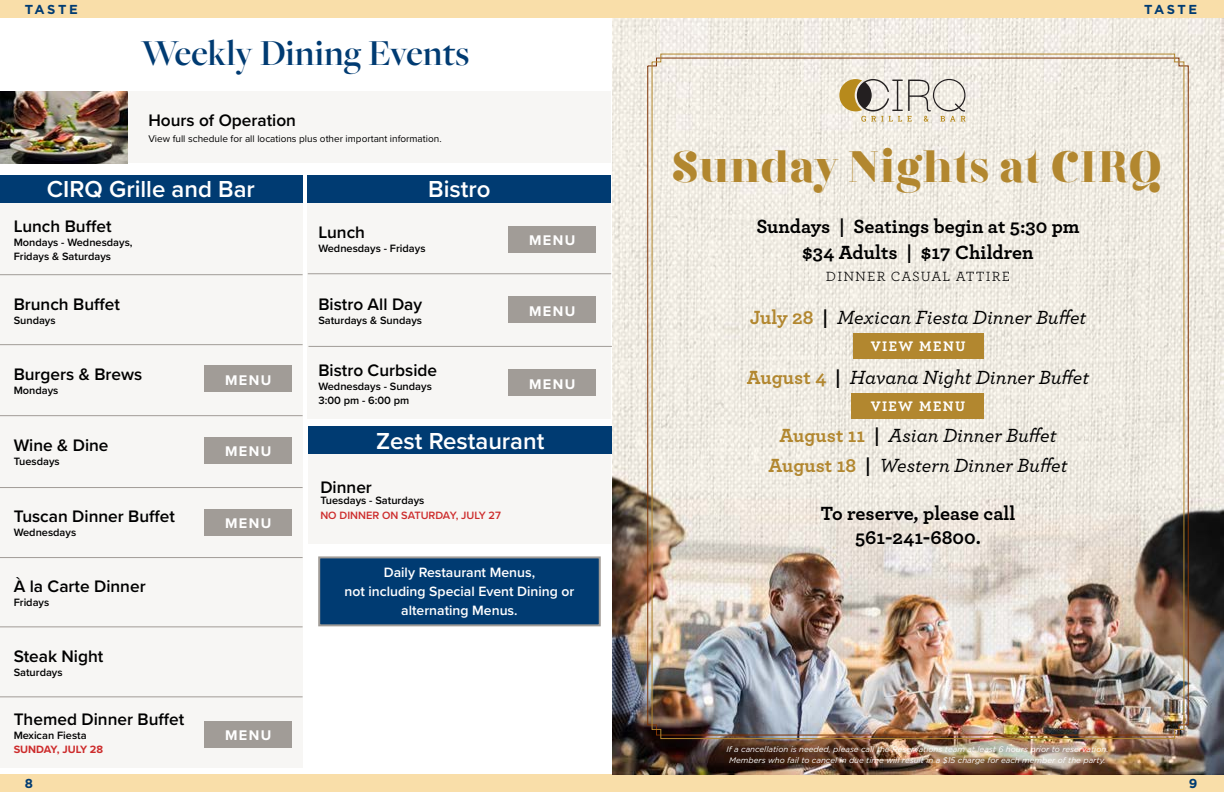
<style>
.page{position:relative;width:1224px;height:792px;background:#fff}
.page>*{position:absolute;margin:0;border:0;box-sizing:border-box;transform-origin:0 0}
.t1{font:700 44px "Flabbergast";letter-spacing:-.03em;color:#b2872f}
.t2{font:600 38px "Freight Big Pro";color:#003b72}
.t3{font:600 24px "Proxima Nova";color:#fff}
.t4{font:italic 500 20px/30px "Archer";color:#000;text-align:center}
.t5{font:700 20px/26px "Archer";color:#000;text-align:center}
.t6{font:600 17.3px "Proxima Nova";color:#000}
.t7{font:700 14.5px "Proxima Nova";letter-spacing:.1em;color:#fff}
.t8{font:700 14.5px "Archer";letter-spacing:.1em;color:#fff}
.t9{font:600 14px/19.4px "Proxima Nova";color:#fff;text-align:center}
.t10{font:14px "Archer";letter-spacing:.08em;color:#000}
.t11{font:700 13px "Gotham";letter-spacing:.19em;color:#003b72}
.t12{font:600 11px/14px "Proxima Nova";color:#000}
.t13{font:600 11px "Proxima Nova";color:#cd2c2c}
.t14{font:700 11px "Proxima Nova";color:#cd2c2c}
.t15{font:10px "Proxima Nova";color:#000}
.t16{font:italic 8px/11px "Gotham";color:#fff;text-align:center}
.s1{font-weight:700;font-style:normal;color:#b2872f}
.s2{font-weight:700;font-style:normal}
</style>
<div class="page">
<div style="left:0;top:0;width:612px;height:18px;background:#f9dea9"></div>
<div style="left:0;top:774px;width:612px;height:18px;background:#f9dea9"></div>
<div style="left:612px;top:0;width:612px;height:18px;background:#f9dea9"></div>
<div style="left:612px;top:774px;width:612px;height:18px;background:#f9dea9"></div>
<div style="left:91px;top:91px;width:520px;height:72px;background:#f7f6f4"></div>
<img style="left:0;top:91px;width:127px;height:72px">
<div style="left:308px;top:454px;width:303px;height:90px;background:#f7f6f4"></div>
<div style="left:308px;top:203px;width:303px;height:216px;background:#f7f6f4"></div>
<div style="left:0;top:175px;width:303px;height:28px;background:#003b72"></div>
<div style="left:308px;top:175px;width:303px;height:28px;background:#003b72"></div>
<hr style="left:308px;top:274px;width:303px;height:1px;background:#a19c97">
<hr style="left:308px;top:346px;width:304px;height:1px;background:#a19c97">
<div style="left:308px;top:426px;width:304px;height:28px;background:#003b72"></div>
<div style="left:0;top:203px;width:303px;height:565px;background:#f7f6f4"></div>
<hr style="left:0;top:274px;width:303px;height:1px;background:#a19c97">
<hr style="left:0;top:415px;width:303px;height:1px;background:#a19c97">
<hr style="left:0;top:487px;width:303px;height:1px;background:#a19c97">
<hr style="left:0;top:557px;width:303px;height:1px;background:#a19c97">
<hr style="left:0;top:627px;width:303px;height:1px;background:#a19c97">
<hr style="left:0;top:697px;width:303px;height:1px;background:#a19c97">
<hr style="left:0;top:344px;width:303px;height:1px;background:#a19c97">
<div style="left:319px;top:557px;width:281px;height:68px;background:#003b72"></div>
<div style="left:318px;top:556px;width:283px;height:70px;border:2px solid #a19c97"></div>
<div style="left:205px;top:722px;width:87px;height:26px;background:#a19c97"></div>
<img style="left:612px;top:18px;width:612px;height:756px">
<img style="left:652px;top:54px;width:532px;height:685px">
<svg style="left:839px;top:79px;width:127px;height:43px;background:#cfc6b5"></svg>
<div style="left:853px;top:334px;width:130px;height:25px;background:#b2872f"></div>
<div style="left:509px;top:370px;width:87px;height:26px;background:#a19c97"></div>
<div style="left:205px;top:438px;width:87px;height:26px;background:#a19c97"></div>
<div style="left:205px;top:510px;width:87px;height:26px;background:#a19c97"></div>
<div style="left:205px;top:366px;width:87px;height:26px;background:#a19c97"></div>
<div style="left:852px;top:393px;width:132px;height:25px;background:#b2872f"></div>
<div style="left:509px;top:297px;width:87px;height:26px;background:#a19c97"></div>
<div style="left:509px;top:226px;width:87px;height:26px;background:#a19c97"></div>
<p class="t11" style="left:25px;top:1px;width:55px">TASTE</p>
<h2 class="t2" style="left:141px;top:28px;width:330px">Weekly Dining Events</h2>
<h3 class="t6" style="left:148px;top:107px;width:149px">Hours of Operation</h3>
<p class="t15" style="left:148px;top:132px;width:295px">View full schedule for all locations plus other important information.</p>
<h3 class="t3" style="left:47px;top:171px;width:209px">CIRQ Grille and Bar</h3>
<h3 class="t3" style="left:428px;top:171px;width:64px">Bistro</h3>
<h3 class="t6" style="left:14px;top:213px;width:99px">Lunch Buffet</h3>
<p class="t12" style="left:14px;top:235px;width:120px">Mondays - Wednesdays,<br>Fridays &amp; Saturdays</p>
<h3 class="t6" style="left:14px;top:291px;width:108px">Brunch Buffet</h3>
<p class="t12" style="left:14px;top:313px;width:44px">Sundays</p>
<h3 class="t6" style="left:14px;top:361px;width:130px">Burgers &amp; Brews</h3>
<p class="t12" style="left:14px;top:383px;width:46px">Mondays</p>
<h3 class="t7" style="left:225px;top:369px;width:48px">MENU</h3>
<h3 class="t6" style="left:318px;top:220px;width:48px">Lunch</h3>
<p class="t12" style="left:318px;top:241px;width:109px">Wednesdays - Fridays</p>
<h3 class="t6" style="left:318px;top:292px;width:105px">Bistro All Day</h3>
<p class="t12" style="left:318px;top:313px;width:105px">Saturdays &amp; Sundays</p>
<h3 class="t6" style="left:318px;top:357px;width:120px">Bistro Curbside</h3>
<p class="t12" style="left:318px;top:379px;width:115px">Wednesdays - Sundays<br>3:00 pm - 6:00 pm</p>
<h3 class="t7" style="left:529px;top:229px;width:48px">MENU</h3>
<h3 class="t7" style="left:529px;top:300px;width:48px">MENU</h3>
<h3 class="t7" style="left:529px;top:373px;width:48px">MENU</h3>
<h3 class="t6" style="left:14px;top:432px;width:96px">Wine &amp; Dine</h3>
<p class="t12" style="left:14px;top:454px;width:48px">Tuesdays</p>
<h3 class="t6" style="left:14px;top:504px;width:163px">Tuscan Dinner Buffet</h3>
<p class="t12" style="left:14px;top:525px;width:64px">Wednesdays</p>
<h3 class="t6" style="left:14px;top:573px;width:134px">À la Carte Dinner</h3>
<p class="t12" style="left:14px;top:595px;width:37px">Fridays</p>
<h3 class="t6" style="left:14px;top:643px;width:91px">Steak Night</h3>
<p class="t12" style="left:14px;top:665px;width:51px">Saturdays</p>
<h3 class="t6" style="left:14px;top:706px;width:172px">Themed Dinner Buffet</h3>
<p class="t12" style="left:14px;top:728px;width:74px">Mexican Fiesta</p>
<p class="t14" style="left:14px;top:741px;width:91px">SUNDAY, JULY 28</p>
<p class="t11" style="left:25px;top:775px;width:10px">8</p>
<h3 class="t7" style="left:225px;top:441px;width:48px">MENU</h3>
<h3 class="t7" style="left:225px;top:513px;width:48px">MENU</h3>
<h3 class="t7" style="left:225px;top:725px;width:48px">MENU</h3>
<h3 class="t3" style="left:376px;top:423px;width:170px">Zest Restaurant</h3>
<h3 class="t6" style="left:320px;top:474px;width:53px">Dinner</h3>
<p class="t12" style="left:320px;top:493px;width:106px">Tuesdays - Saturdays</p>
<p class="t13" style="left:320px;top:507px;width:182px">NO DINNER ON SATURDAY, JULY 27</p>
<p class="t9" style="left:345px;top:562px;width:231px">Daily Restaurant Menus,<br>not including Special Event Dining or alternating Menus.</p>
<p class="t11" style="left:1144px;top:1px;width:55px">TASTE</p>
<h1 class="t1" style="left:672px;top:136px;width:494px">Sunday Nights at CIRQ</h1>
<h3 class="t5" style="left:756px;top:212px;width:325px">Sundays | Seatings begin at 5:30 pm $34 Adults | $17 Children</h3>
<p class="t10" style="left:826px;top:266px;width:186px">DINNER CASUAL ATTIRE</p>
<h3 class="t4" style="left:750px;top:301px;width:338px"><span class="s1">July 28</span> <span class="s2">|</span> Mexican Fiesta Dinner Buffet</h3>
<h3 class="t8" style="left:871px;top:335px;width:96px">VIEW MENU</h3>
<h3 class="t4" style="left:747px;top:361px;width:344px"><span class="s1">August 4</span> <span class="s2">|</span> Havana Night Dinner Buffet</h3>
<h3 class="t4" style="left:768px;top:419px;width:301px"><span class="s1">August 11</span> <span class="s2">|</span> Asian Dinner Buffet<br><span class="s1">August 18</span> <span class="s2">|</span> Western Dinner Buffet</h3>
<h3 class="t5" style="left:821px;top:500px;width:196px;line-height:24px">To reserve, please call<br>561-241-6800.</h3>
<h3 class="t8" style="left:871px;top:394px;width:96px">VIEW MENU</h3>
<p class="t16" style="left:726px;top:743px;width:383px">If a cancellation is needed, please call the Reservations team at least 6 hours prior to reservation.<br>Members who fail to cancel in due time will result in a $15 charge for each member of the party.</p>
<p class="t11" style="left:1189px;top:775px;width:10px">9</p>
</div>
